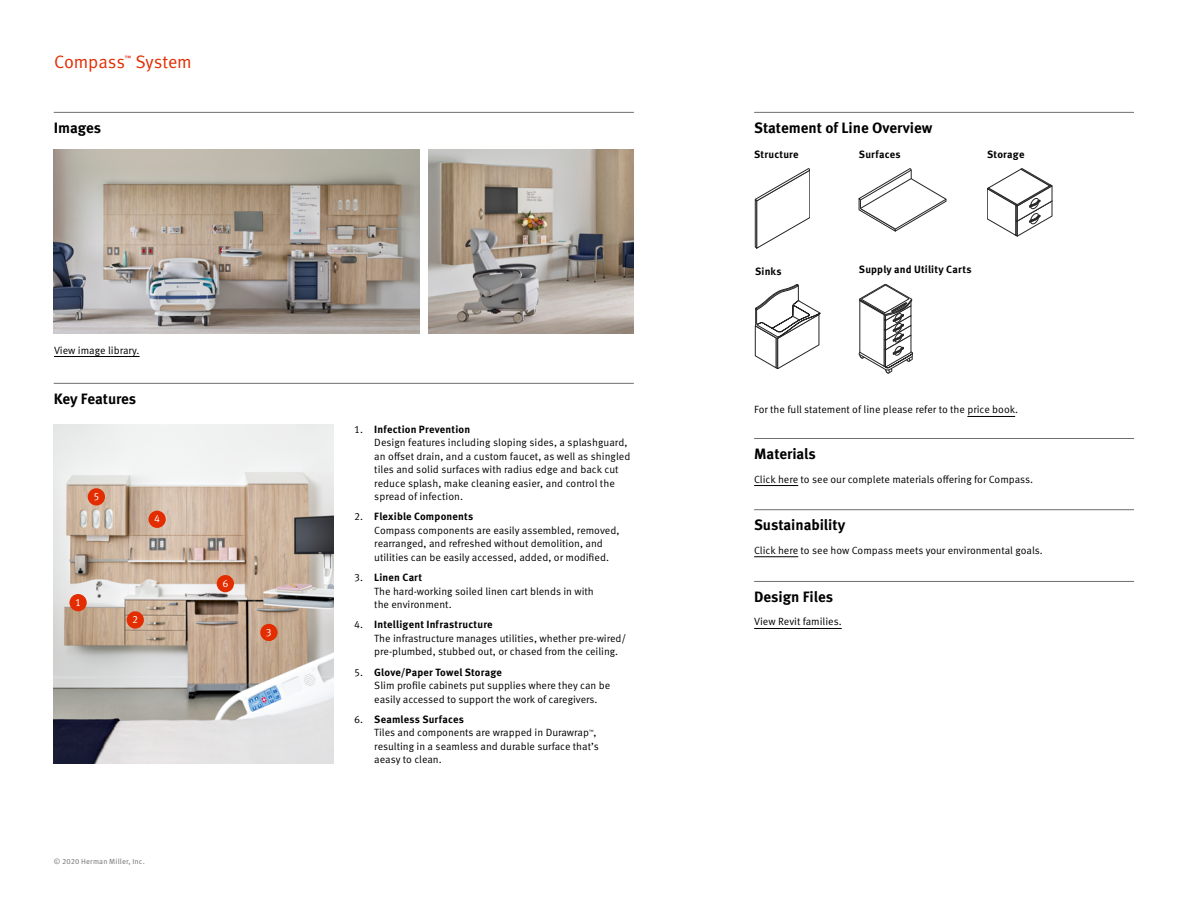
<style>
.page{position:relative;width:1188px;height:918px;background:#fff}
.page>*{position:absolute;margin:0;border:0;box-sizing:border-box;transform-origin:0 0}
.Body_Copy{font:18px "Meta OT Norm";letter-spacing:-.01em;color:#e22d00}
.Headline{font:700 15px "Meta OT";letter-spacing:-.005em;color:#000}
.Body_Copy-2{font:10.5px/13.5px "Meta OT Norm";color:#000}
.Body_Copy-3{font:700 10.5px "Meta OT";letter-spacing:.015em;color:#000}
.Body_Copy-4{font:10.5px "Meta OT Norm";color:#fff}
.t1{font:7.5px "Meta OT Norm";letter-spacing:.02em;color:#6d6e71}
.Body_Copy-5{font:700 6.15px "Meta OT";color:#ee3824}
.t2{font:4.65px "Meta OT Norm";color:#000}
.s1{font-family:"Meta OT";font-weight:700}
</style>
<div class="page">
<hr style="left:754px;top:112px;width:380px;height:1px;background:#6d6e71">
<hr style="left:54px;top:112px;width:580px;height:1px;background:#6d6e71">
<hr style="left:54px;top:383px;width:580px;height:1px;background:#6d6e71">
<hr style="left:754px;top:556px;width:44px;height:1px;background:#000">
<svg style="left:987px;top:168px;width:65px;height:68px"></svg>
<hr style="left:754px;top:438px;width:380px;height:1px;background:#6d6e71">
<hr style="left:754px;top:509px;width:380px;height:1px;background:#6d6e71">
<hr style="left:754px;top:581px;width:380px;height:1px;background:#6d6e71">
<hr style="left:754px;top:485px;width:44px;height:1px;background:#000">
<hr style="left:754px;top:628px;width:88px;height:1px;background:#000">
<hr style="left:967px;top:416px;width:48px;height:1px;background:#000">
<hr style="left:54px;top:356px;width:86px;height:1px;background:#000">
<img style="left:429px;top:150px;width:205px;height:183px">
<img style="left:54px;top:150px;width:365px;height:183px">
<img style="left:54px;top:425px;width:280px;height:338px">
<div style="left:69px;top:594px;width:18px;height:17px;background:#e32d00;border-radius:50%"></div>
<div style="left:127px;top:611px;width:17px;height:18px;background:#e32d00;border-radius:50%"></div>
<div style="left:260px;top:624px;width:18px;height:17px;background:#e32d00;border-radius:50%"></div>
<div style="left:149px;top:511px;width:17px;height:17px;background:#e32d00;border-radius:50%"></div>
<div style="left:88px;top:488px;width:17px;height:18px;background:#e32d00;border-radius:50%"></div>
<div style="left:217px;top:575px;width:17px;height:17px;background:#e32d00;border-radius:50%"></div>
<svg style="left:859px;top:168px;width:87px;height:63px"></svg>
<svg style="left:755px;top:168px;width:55px;height:81px"></svg>
<svg style="left:859px;top:284px;width:54px;height:89px"></svg>
<svg style="left:755px;top:284px;width:65px;height:85px"></svg>
<p class="Body_Copy" style="left:54px;top:50px;width:73px">Compass</p>
<p class="Body_Copy-5" style="left:125px;top:53px;width:8px">™</p>
<p class="Body_Copy" style="left:135px;top:50px;width:58px">System</p>
<h2 class="Headline" style="left:54px;top:118px;width:49px">Images</h2>
<h2 class="Headline" style="left:754px;top:118px;width:180px">Statement of Line Overview</h2>
<p class="Body_Copy-3" style="left:754px;top:148px;width:46px">Structure</p>
<p class="Body_Copy-3" style="left:859px;top:148px;width:43px">Surfaces</p>
<p class="Body_Copy-3" style="left:987px;top:148px;width:39px">Storage</p>
<p class="Body_Copy-2" style="left:54px;top:343px;width:87px">View image library.</p>
<p class="Body_Copy-3" style="left:755px;top:265px;width:28px">Sinks</p>
<p class="Body_Copy-3" style="left:859px;top:263px;width:114px">Supply and Utility Carts</p>
<h2 class="Headline" style="left:54px;top:389px;width:84px">Key Features</h2>
<p class="Body_Copy-4" style="left:93px;top:490px;width:7px">5</p>
<p class="Body_Copy-4" style="left:75px;top:596px;width:7px">1</p>
<p class="Body_Copy-4" style="left:154px;top:512px;width:7px">4</p>
<p class="Body_Copy-4" style="left:132px;top:613px;width:7px">2</p>
<p class="Body_Copy-4" style="left:222px;top:577px;width:7px">6</p>
<p class="Body_Copy-4" style="left:266px;top:626px;width:7px">3</p>
<p class="t1" style="left:54px;top:857px;width:93px">© 2020 Herman Miller, Inc.</p>
<p class="Body_Copy-2" style="left:374px;top:422px;width:258px;text-indent:-20px">1. <span class="s1">Infection Prevention<br></span>Design features including sloping sides, a splashguard, an offset drain, and a custom faucet, as well as shingled tiles and solid surfaces with radius edge and back cut reduce splash, make cleaning easier, and control the spread of infection.</p>
<p class="Body_Copy-2" style="left:374px;top:510px;width:247px;text-indent:-20px">2. <span class="s1">Flexible Components<br></span>Compass components are easily assembled, removed, rearranged, and refreshed without demolition, and utilities can be easily accessed, added, or modified.</p>
<p class="Body_Copy-2" style="left:374px;top:571px;width:221px;text-indent:-20px">3. <span class="s1">Linen Cart<br></span>The hard-working soiled linen cart blends in with the environment.</p>
<p class="Body_Copy-2" style="left:374px;top:618px;width:254px;text-indent:-20px">4. <span class="s1">Intelligent Infrastructure<br></span>The infrastructure manages utilities, whether pre-wired/ pre-plumbed, stubbed out, or chased from the ceiling.</p>
<p class="Body_Copy-2" style="left:374px;top:665px;width:237px;text-indent:-20px">5. <span class="s1">Glove/Paper Towel Storage<br></span>Slim profile cabinets put supplies where they can be easily accessed to support the work of caregivers.</p>
<p class="Body_Copy-2" style="left:374px;top:713px;width:224px;text-indent:-20px">6. <span class="s1">Seamless Surfaces<br></span>Tiles and components are wrapped in Durawrap ,</p>
<p class="t2" style="left:589px;top:729px;width:6px">™</p>
<p class="Body_Copy-2" style="left:374px;top:740px;width:226px">resulting in a seamless and durable surface that’s aeasy to clean.</p>
<p class="Body_Copy-2" style="left:754px;top:403px;width:265px">For the full statement of line please refer to the price book.</p>
<p class="Headline" style="left:754px;top:444px;width:63px">Materials</p>
<p class="Body_Copy-2" style="left:754px;top:472px;width:281px">Click here to see our complete materials offering for Compass.</p>
<p class="Headline" style="left:754px;top:515px;width:93px">Sustainability</p>
<p class="Body_Copy-2" style="left:754px;top:543px;width:290px">Click here to see how Compass meets your environmental goals.</p>
<p class="Headline" style="left:754px;top:587px;width:80px">Design Files</p>
<p class="Body_Copy-2" style="left:754px;top:615px;width:89px">View Revit families.</p>
</div>
